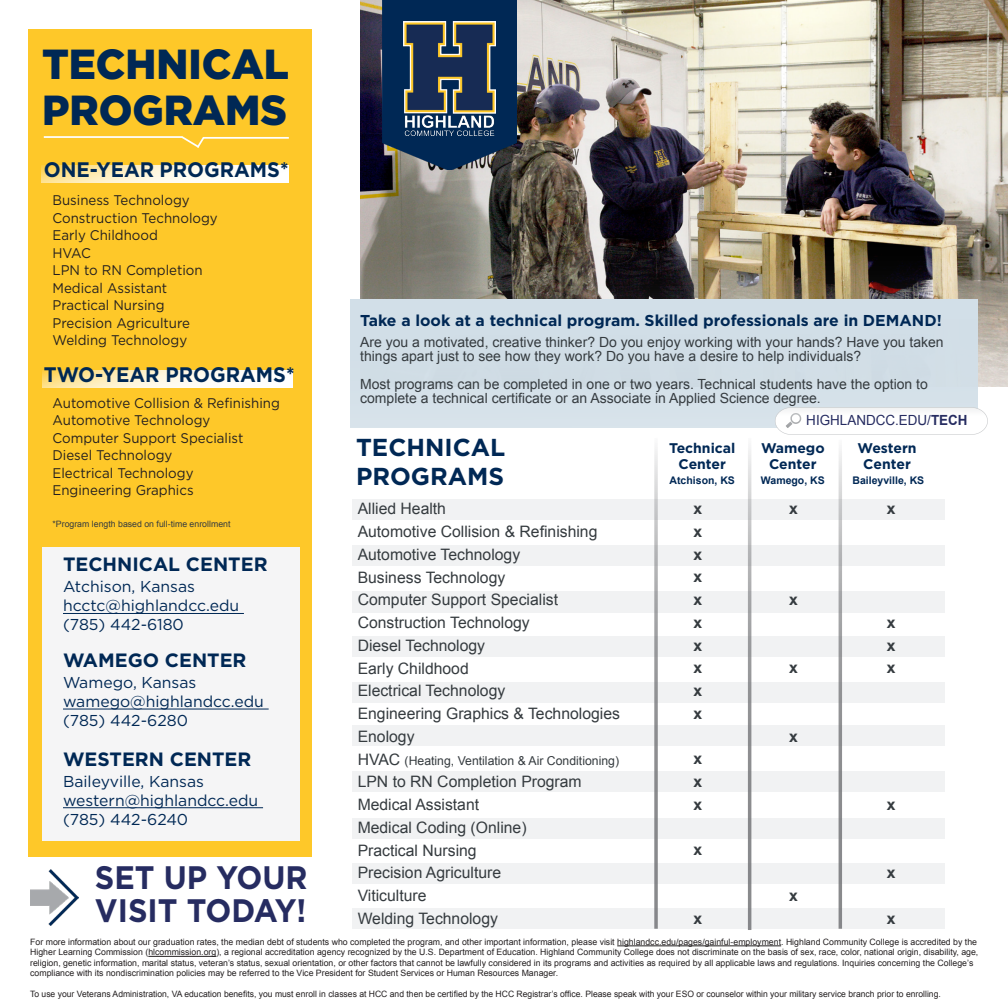
<style>
.page{position:relative;width:1008px;height:1008px;background:#fff}
.page>*{position:absolute;margin:0;border:0;box-sizing:border-box;transform-origin:0 0}
.t1{font:900 42px/45.5px "Gotham";color:#002855}
.t2{font:700 32.55px "Gotham";color:#262c61;scale:.94 1}
.t3{font:700 24.5px "Gotham";color:#002855}
.t4{font:700 21px "Gotham";color:#002855;scale:.95 1}
.t5{font:700 19.25px "Gotham";color:#002855}
.t6{font:15.75px "Arial";color:#353b3f}
.t7{font:15.75px "Gotham";color:#002855}
.t8{font:700 15.75px "Gotham";color:#002855}
.t9{font:700 15.75px "Arial";color:#353b3f}
.t10{font:14px/14px "Arial";color:#353b3f}
.t11{font:14px/17.5px "Gotham";color:#231f20;scale:.95 1}
.t12{font:700 14px "Gotham";color:#002855}
.t13{font:14px "Arial";color:#262c61;scale:.96 1}
.t14{font:12.25px "Arial";color:#353b3f}
.t15{font:700 10.5px "Arial";color:#002855}
.t16{font:8.75px/10.5px "Arial";color:#231f20}
.t17{font:8.75px "Arial";color:#353b3f}
.s1{font-size:15.75px}
.s2{font-weight:700}
</style>
<div class="page">
<div style="left:352px;top:908px;width:593px;height:21px;background:#f1f2f3"></div>
<div style="left:28px;top:29px;width:284px;height:828px;background:#fec829"></div>
<hr style="left:617px;top:946px;width:164px;height:1px;background:#231f20">
<hr style="left:148px;top:956px;width:68px;height:1px;background:#231f20">
<div style="left:42px;top:547px;width:258px;height:294px;background:#f5f5f6"></div>
<img style="left:360px;top:0;width:648px;height:387px">
<hr style="left:63px;top:613px;width:181px;height:1px;background:#002855">
<hr style="left:63px;top:709px;width:206px;height:1px;background:#002855">
<hr style="left:63px;top:807px;width:200px;height:1px;background:#002855">
<svg style="left:42px;top:165px;width:247px;height:17px"></svg>
<div style="left:351px;top:299px;width:627px;height:129px;background:#d2dfe8"></div>
<div style="left:352px;top:771px;width:593px;height:20px;background:#f1f2f3"></div>
<div style="left:352px;top:726px;width:593px;height:20px;background:#f1f2f3"></div>
<div style="left:352px;top:499px;width:593px;height:21px;background:#f1f2f3"></div>
<div style="left:352px;top:545px;width:592px;height:21px;background:#f1f2f3"></div>
<div style="left:352px;top:591px;width:593px;height:21px;background:#f1f2f3"></div>
<div style="left:352px;top:863px;width:593px;height:20px;background:#f1f2f3"></div>
<div style="left:352px;top:682px;width:593px;height:20px;background:#f1f2f3"></div>
<div style="left:352px;top:636px;width:593px;height:21px;background:#f1f2f3"></div>
<div style="left:352px;top:818px;width:593px;height:21px;background:#f1f2f3"></div>
<svg style="left:654px;top:447px;width:4px;height:482px"></svg>
<hr style="left:748px;top:438px;width:3px;height:492px;background:#6c6d70">
<hr style="left:839px;top:440px;width:3px;height:489px;background:#6c6d70">
<svg style="left:42px;top:370px;width:251px;height:18px"></svg>
<hr style="left:44px;top:136px;width:138px;height:2px;background:#fff">
<svg style="left:179px;top:136px;width:25px;height:12px"></svg>
<hr style="left:203px;top:137px;width:86px;height:2px;background:#fff">
<img style="left:30px;top:869px;width:48px;height:56px">
<img style="left:383px;top:0;width:133px;height:169px">
<img style="left:404px;top:21px;width:91px;height:114px">
<svg style="left:775px;top:407px;width:213px;height:28px"></svg>
<p class="t1" style="left:42px;top:41px;width:248px">TECHNICAL<br>PROGRAMS</p>
<p class="t4" style="left:44px;top:157px;width:259px">ONE-YEAR PROGRAMS*</p>
<p class="t11" style="left:53px;top:192px;width:176px">Business Technology<br>Construction Technology<br>Early Childhood<br>HVAC<br>LPN to RN Completion<br>Medical Assistant<br>Practical Nursing<br>Precision Agriculture<br>Welding Technology</p>
<p class="t4" style="left:44px;top:363px;width:266px">TWO-YEAR PROGRAMS*</p>
<p class="t11" style="left:53px;top:394px;width:241px">Automotive Collision &amp; Refinishing<br>Automotive Technology<br>Computer Support Specialist<br>Diesel Technology<br>Electrical Technology<br>Engineering Graphics</p>
<p class="t17" style="left:53px;top:518px;width:179px">*Program length based on full-time enrollment</p>
<p class="t5" style="left:63px;top:554px;width:206px">TECHNICAL CENTER</p>
<p class="t7" style="left:63px;top:578px;width:134px">Atchison, Kansas</p>
<p class="t7" style="left:63px;top:597px;width:178px">hcctc@highlandcc.edu</p>
<p class="t7" style="left:63px;top:616px;width:122px">(785) 442-6180</p>
<p class="t5" style="left:63px;top:649px;width:185px">WAMEGO CENTER</p>
<p class="t7" style="left:63px;top:674px;width:135px">Wamego, Kansas</p>
<p class="t7" style="left:63px;top:693px;width:202px">wamego@highlandcc.edu</p>
<p class="t7" style="left:63px;top:712px;width:126px">(785) 442-6280</p>
<p class="t5" style="left:63px;top:748px;width:190px">WESTERN CENTER</p>
<p class="t7" style="left:63px;top:772px;width:142px">Baileyville, Kansas</p>
<p class="t7" style="left:63px;top:791px;width:197px">western@highlandcc.edu</p>
<p class="t7" style="left:63px;top:810px;width:127px">(785) 442-6240</p>
<p class="t2" style="left:95px;top:859px;width:228px">SET UP YOUR</p>
<p class="t2" style="left:95px;top:892px;width:227px">VISIT TODAY!</p>
<p class="t8" style="left:360px;top:311px;width:583px">Take a look at a technical program. Skilled professionals are in DEMAND!</p>
<p class="t10" style="left:360px;top:335px;width:585px">Are you a motivated, creative thinker? Do you enjoy working with your hands? Have you taken things apart just to see how they work? Do you have a desire to help individuals?</p>
<p class="t10" style="left:360px;top:377px;width:569px">Most programs can be completed in one or two years. Technical students have the option to complete a technical certificate or an Associate in Applied Science degree.</p>
<p class="t3" style="left:356px;top:433px;width:151px">TECHNICAL</p>
<p class="t3" style="left:356px;top:462px;width:150px">PROGRAMS</p>
<p class="t6" style="left:358px;top:498px;width:90px">Allied Health</p>
<p class="t6" style="left:358px;top:521px;width:241px">Automotive Collision &amp; Refinishing</p>
<p class="t6" style="left:358px;top:544px;width:164px">Automotive Technology</p>
<p class="t6" style="left:358px;top:567px;width:149px">Business Technology</p>
<p class="t6" style="left:358px;top:589px;width:202px">Computer Support Specialist</p>
<p class="t6" style="left:358px;top:612px;width:174px">Construction Technology</p>
<p class="t6" style="left:358px;top:635px;width:129px">Diesel Technology</p>
<p class="t6" style="left:358px;top:658px;width:113px">Early Childhood</p>
<p class="t6" style="left:358px;top:680px;width:149px">Electrical Technology</p>
<p class="t6" style="left:358px;top:703px;width:264px">Engineering Graphics &amp; Technologies</p>
<p class="t6" style="left:358px;top:726px;width:58px">Enology</p>
<p class="t14" style="left:358px;top:752px;width:263px"><span class="s1">HVAC</span> (Heating, Ventilation &amp; Air Conditioning)</p>
<p class="t6" style="left:358px;top:771px;width:226px">LPN to RN Completion Program</p>
<p class="t6" style="left:358px;top:794px;width:123px">Medical Assistant</p>
<p class="t6" style="left:358px;top:817px;width:170px">Medical Coding (Online)</p>
<p class="t6" style="left:358px;top:840px;width:121px">Practical Nursing</p>
<p class="t6" style="left:358px;top:862px;width:145px">Precision Agriculture</p>
<p class="t6" style="left:358px;top:885px;width:70px">Viticulture</p>
<p class="t6" style="left:358px;top:908px;width:142px">Welding Technology</p>
<p class="t12" style="left:669px;top:440px;width:68px">Technical</p>
<p class="t12" style="left:678px;top:456px;width:49px">Center</p>
<p class="t15" style="left:670px;top:474px;width:67px">Atchison, KS</p>
<p class="t9" style="left:693px;top:498px;width:10px">x</p>
<p class="t9" style="left:693px;top:521px;width:10px">x</p>
<p class="t9" style="left:693px;top:544px;width:10px">x</p>
<p class="t9" style="left:693px;top:566px;width:10px">x</p>
<p class="t9" style="left:693px;top:589px;width:10px">x</p>
<p class="t9" style="left:693px;top:612px;width:10px">x</p>
<p class="t9" style="left:693px;top:635px;width:10px">x</p>
<p class="t9" style="left:693px;top:657px;width:10px">x</p>
<p class="t9" style="left:693px;top:680px;width:10px">x</p>
<p class="t9" style="left:693px;top:703px;width:10px">x</p>
<p class="t9" style="left:693px;top:748px;width:10px">x</p>
<p class="t9" style="left:693px;top:771px;width:10px">x</p>
<p class="t9" style="left:693px;top:794px;width:10px">x</p>
<p class="t9" style="left:693px;top:839px;width:10px">x</p>
<p class="t9" style="left:693px;top:908px;width:10px">x</p>
<p class="t13" style="left:806px;top:411px;width:170px">HIGHLANDCC.EDU/<span class="s2">TECH</span></p>
<p class="t12" style="left:761px;top:440px;width:65px">Wamego</p>
<p class="t12" style="left:769px;top:456px;width:49px">Center</p>
<p class="t15" style="left:761px;top:474px;width:65px">Wamego, KS</p>
<p class="t9" style="left:789px;top:498px;width:10px">x</p>
<p class="t12" style="left:858px;top:440px;width:61px">Western</p>
<p class="t12" style="left:863px;top:456px;width:49px">Center</p>
<p class="t15" style="left:852px;top:474px;width:73px">Baileyville, KS</p>
<p class="t9" style="left:887px;top:498px;width:10px">x</p>
<p class="t9" style="left:789px;top:589px;width:10px">x</p>
<p class="t9" style="left:789px;top:657px;width:10px">x</p>
<p class="t9" style="left:789px;top:726px;width:10px">x</p>
<p class="t9" style="left:789px;top:885px;width:10px">x</p>
<p class="t9" style="left:887px;top:612px;width:10px">x</p>
<p class="t9" style="left:887px;top:635px;width:10px">x</p>
<p class="t9" style="left:887px;top:657px;width:10px">x</p>
<p class="t9" style="left:887px;top:794px;width:10px">x</p>
<p class="t9" style="left:887px;top:862px;width:10px">x</p>
<p class="t9" style="left:887px;top:908px;width:10px">x</p>
<p class="t16" style="left:30px;top:937px;width:950px">For more information about our graduation rates, the median debt of students who completed the program, and other important information, please visit highlandcc.edu/pages/gainful-employment. Highland Community College is accredited by the Higher Learning Commission (hlcommission.org), a regional accreditation agency recognized by the U.S. Department of Education. Highland Community College does not discriminate on the basis of sex, race, color, national origin, disability, age, religion, genetic information, marital status, veteran’s status, sexual orientation, or other factors that cannot be lawfully considered in its programs and activities as required by all applicable laws and regulations. Inquiries concerning the College’s compliance with its nondiscrimination policies may be referred to the Vice President for Student Services or Human Resources Manager.</p>
<p class="t16" style="left:30px;top:989px;width:912px">To use your Veterans Administration, VA education benefits, you must enroll in classes at HCC and then be certified by the HCC Registrar’s office. Please speak with your ESO or counselor within your military service branch prior to enrolling.</p>
</div>
